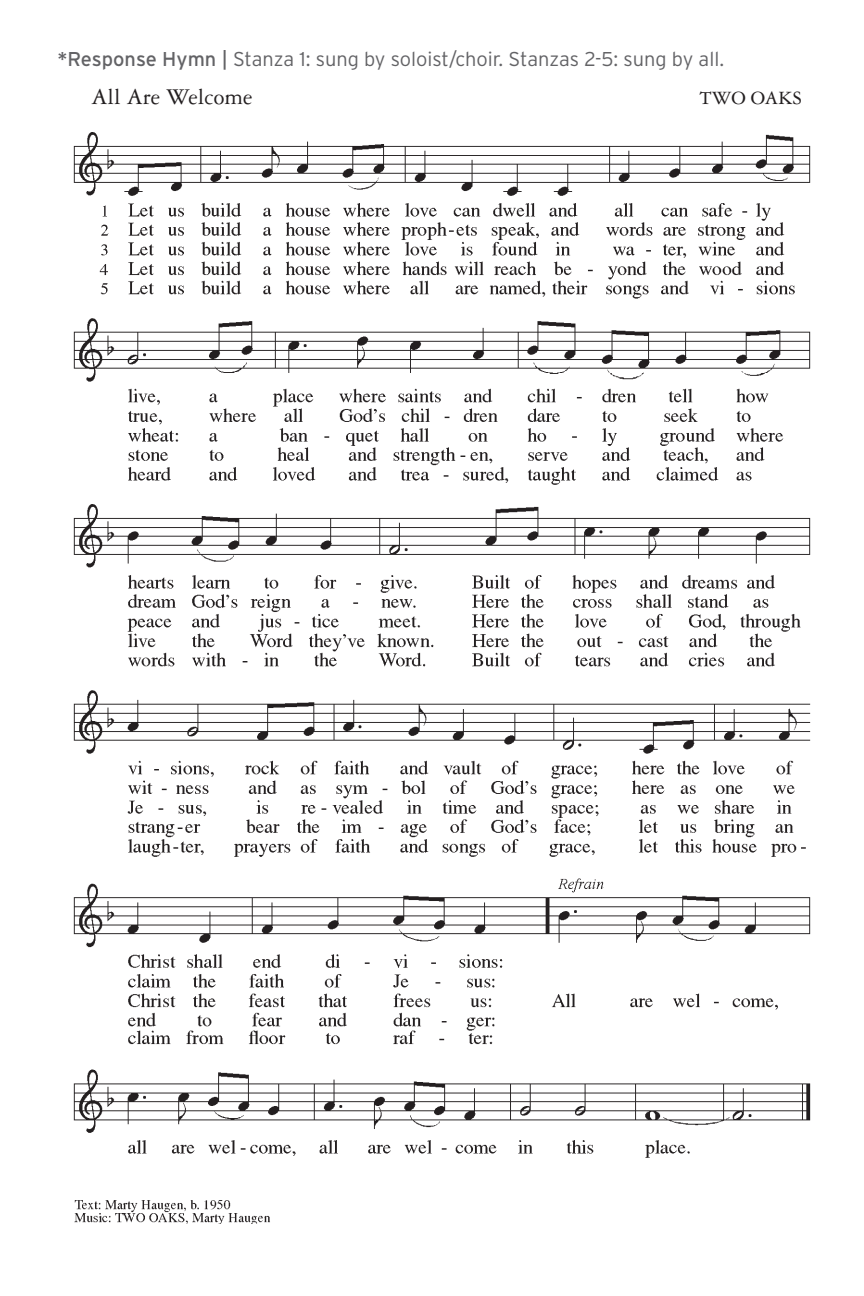
<style>
.page{position:relative;width:864px;height:1296px;background:#fff}
.page>*{position:absolute;margin:0;border:0;box-sizing:border-box;transform-origin:0 0}
.Header_2{font:24px "Garamond 3 LT Std";color:#231f20}
.Header_2-2{font:300 20px "Interstate";color:#636366}
.Header_2-3{font:20px "Garamond 3 LT Std";color:#231f20}
.s1{font-weight:400}
</style>
<div class="page">
<img style="left:73px;top:132px;width:738px;height:1092px">
<p class="Header_2-2" style="left:58px;top:48px;width:668px"><span class="s1">*Response Hymn |</span> Stanza 1: sung by soloist/choir. Stanzas 2-5: sung by all.</p>
<p class="Header_2" style="left:92px;top:84px;width:162px">All Are Welcome</p>
<p class="Header_2-3" style="left:700px;top:88px;width:104px">TWO OAKS</p>
</div>
